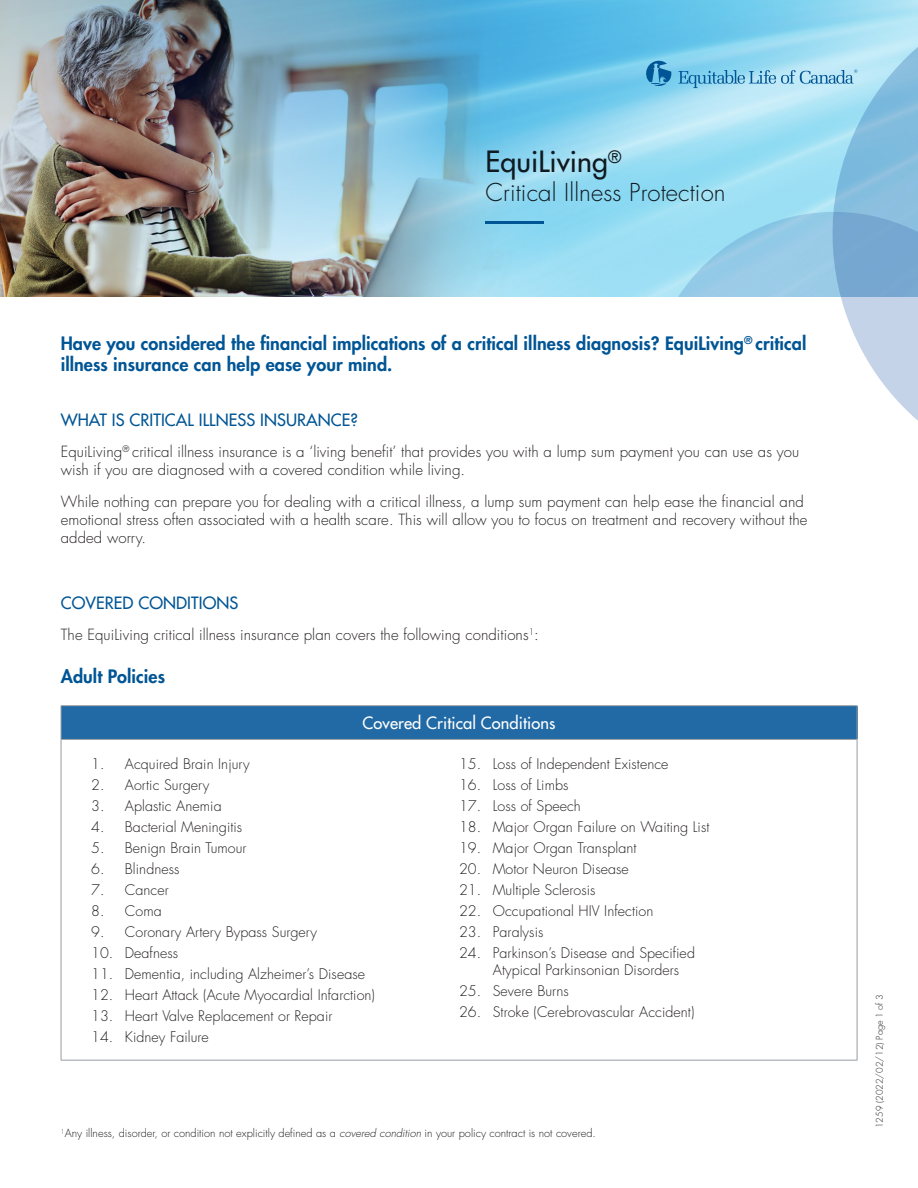
<style>
.page{position:relative;width:918px;height:1188px;background:#fff}
.page>*{position:absolute;margin:0;border:0;box-sizing:border-box;transform-origin:0 0}
.t1{font:500 28.5px "Futura Std";letter-spacing:.005em;color:#101a21}
.t2{font:300 24px "Futura Std";letter-spacing:.005em;color:#101a21}
.t3{font:800 18px/21.6px "Futura Std";letter-spacing:.005em;color:#005595}
.t4{font:500 16.5px "Futura Std";letter-spacing:.005em;color:#005595}
.t5{font:500 16.5px "Futura Std";letter-spacing:.005em;color:#fff}
.t6{font:300 15px/18px "Futura Std";letter-spacing:.005em;color:#231f20}
.t7{font:300 14.25px/17.1px "Futura Std";letter-spacing:.005em;color:#231f20}
.t8{font:300 10.95px "Futura Std";color:#231f20}
.t9{font:300 9px "Futura Std";color:#231f20}
.s1{font-style:italic}
</style>
<div class="page">
<div style="left:61px;top:706px;width:796px;height:33px;background:#216aa5"></div>
<hr style="left:61px;top:705px;width:796px;height:1px;background:#959ca1">
<hr style="left:61px;top:706px;width:1px;height:33px;background:#959ca1">
<hr style="left:857px;top:706px;width:1px;height:33px;background:#959ca1">
<hr style="left:61px;top:739px;width:796px;height:1px;background:#959ca1">
<hr style="left:61px;top:740px;width:1px;height:320px;background:#959ca1">
<hr style="left:857px;top:740px;width:1px;height:320px;background:#959ca1">
<hr style="left:61px;top:1060px;width:796px;height:1px;background:#959ca1">
<img style="left:0;top:0;width:678px;height:297px">
<hr style="left:485px;top:221px;width:59px;height:3px;background:#005595">
<svg style="left:645px;top:59px;width:26px;height:28px"></svg>
<svg style="left:678px;top:0;width:240px;height:421px"></svg>
<h1 class="t1" style="left:485px;top:144px;width:138px">EquiLiving<sup>®</sup></h1>
<h2 class="t2" style="left:485px;top:178px;width:242px">Critical Illness Protection</h2>
<p class="t3" style="left:61px;top:332px;width:747px">Have you considered the fnancial implications of a critical illness diagnosis? EquiLiving<sup>®</sup> critical illness insurance can help ease your mind.</p>
<p class="t4" style="left:61px;top:410px;width:299px">WHAT IS CRITICAL ILLNESS INSURANCE?</p>
<p class="t6" style="left:61px;top:443px;width:740px">EquiLiving<sup>®</sup> critical illness insurance is a ‘living beneft’ that provides you with a lump sum payment you can use as you wish if you are diagnosed with a covered condition while living.</p>
<p class="t6" style="left:61px;top:493px;width:748px">While nothing can prepare you for dealing with a critical illness, a lump sum payment can help ease the fnancial and emotional stress often associated with a health scare. This will allow you to focus on treatment and recovery without the added worry.</p>
<p class="t4" style="left:61px;top:593px;width:179px">COVERED CONDITIONS</p>
<p class="t6" style="left:61px;top:626px;width:480px">The EquiLiving critical illness insurance plan covers the following conditions<sup>1</sup>:</p>
<p class="t3" style="left:61px;top:666px;width:106px">Adult Policies</p>
<p class="t5" style="left:363px;top:713px;width:194px">Covered Critical Conditions</p>
<p class="t7" style="left:91px;top:756px;width:160px">1. Acquired Brain Injury</p>
<p class="t7" style="left:91px;top:777px;width:120px">2. Aortic Surgery</p>
<p class="t7" style="left:91px;top:798px;width:132px">3. Aplastic Anemia</p>
<p class="t7" style="left:91px;top:819px;width:153px">4. Bacterial Meningitis</p>
<p class="t7" style="left:91px;top:840px;width:157px">5. Benign Brain Tumour</p>
<p class="t7" style="left:91px;top:861px;width:90px">6. Blindness</p>
<p class="t7" style="left:91px;top:882px;width:79px">7. Cancer</p>
<p class="t7" style="left:91px;top:903px;width:72px">8. Coma</p>
<p class="t7" style="left:91px;top:924px;width:228px">9. Coronary Artery Bypass Surgery</p>
<p class="t7" style="left:91px;top:945px;width:89px">10. Deafness</p>
<p class="t7" style="left:91px;top:966px;width:275px">11. Dementia, including Alzheimer’s Disease</p>
<p class="t7" style="left:91px;top:987px;width:285px">12. Heart Attack (Acute Myocardial Infarction)</p>
<p class="t7" style="left:91px;top:1008px;width:243px">13. Heart Valve Replacement or Repair</p>
<p class="t7" style="left:91px;top:1029px;width:119px">14. Kidney Failure</p>
<p class="t7" style="left:459px;top:756px;width:211px">15. Loss of Independent Existence</p>
<p class="t7" style="left:459px;top:777px;width:111px">16. Loss of Limbs</p>
<p class="t7" style="left:459px;top:798px;width:123px">17. Loss of Speech</p>
<p class="t7" style="left:459px;top:819px;width:252px">18. Major Organ Failure on Waiting List</p>
<p class="t7" style="left:459px;top:840px;width:179px">19. Major Organ Transplant</p>
<p class="t7" style="left:459px;top:861px;width:171px">20. Motor Neuron Disease</p>
<p class="t7" style="left:459px;top:882px;width:138px">21. Multiple Sclerosis</p>
<p class="t7" style="left:459px;top:903px;width:196px">22. Occupational HIV Infection</p>
<p class="t7" style="left:459px;top:924px;width:86px">23. Paralysis</p>
<p class="t7" style="left:493px;top:945px;width:204px;text-indent:-34px">24. Parkinson’s Disease and Specifed<br>Atypical Parkinsonian Disorders</p>
<p class="t7" style="left:459px;top:983px;width:111px">25. Severe Burns</p>
<p class="t7" style="left:459px;top:1004px;width:237px">26. Stroke (Cerebrovascular Accident)</p>
<p class="t9" style="left:874px;top:1128px;width:135px;rotate:-90deg">1259 (2022/02/12) Page 1 of 3</p>
<p class="t8" style="left:61px;top:1127px;width:537px"><sup>1</sup>Any illness, disorder, or condition not explicitly defned as a <span class="s1">covered condition</span> in your policy contract is not covered.</p>
</div>
